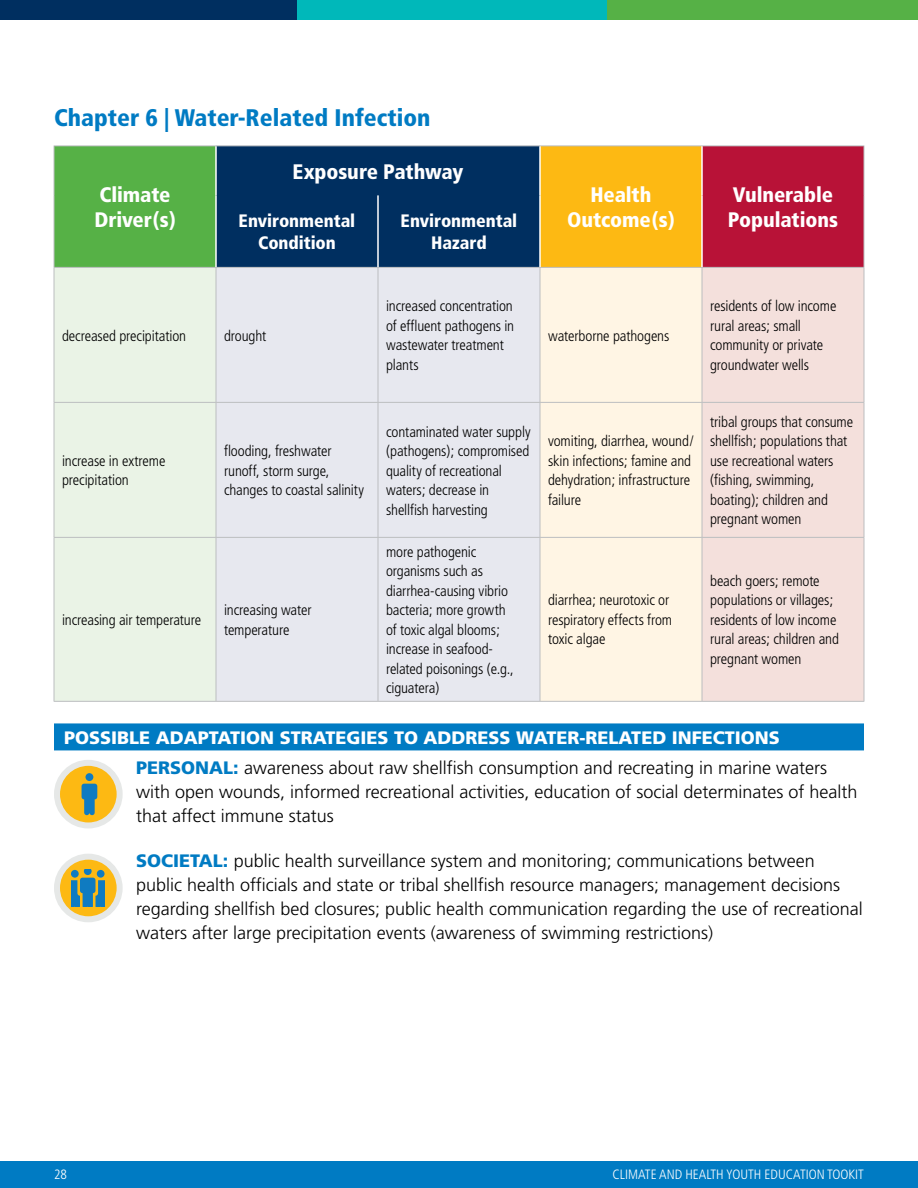
<style>
.page{position:relative;width:918px;height:1188px;background:#fff}
.page>*{position:absolute;margin:0;border:0;box-sizing:border-box;transform-origin:0 0}
.t1{font:900 condensed 24px "Frutiger";color:#007bc3}
.t2{font:900 condensed 21px/25.2px "Frutiger";letter-spacing:-.005em;color:#fff}
.t3{font:300 18px/24px "Frutiger";color:#000}
.t4{font:900 condensed 18px/21.6px "Frutiger";color:#fff;text-align:center}
.t5{font:300 condensed 15px/19.5px "Frutiger";letter-spacing:-.01em;color:#000}
.t6{font:300 condensed 13.5px "Frutiger";color:#fff}
.s1{font-weight:900;color:#fff}
.s2{font-weight:900;color:#007bc3}
</style>
<div class="page">
<div style="left:0;top:1161px;width:918px;height:27px;background:#007bc3"></div>
<div style="left:0;top:0;width:297px;height:20px;background:#002f60"></div>
<div style="left:297px;top:0;width:311px;height:20px;background:#00b8ba"></div>
<div style="left:608px;top:0;width:310px;height:20px;background:#56b146"></div>
<div style="left:54px;top:723px;width:810px;height:27px;background:#007bc3"></div>
<div style="left:54px;top:146px;width:162px;height:121px;background:#56b146"></div>
<div style="left:217px;top:147px;width:322px;height:120px;background:#002f60"></div>
<div style="left:540px;top:146px;width:162px;height:121px;background:#fdb913"></div>
<div style="left:702px;top:146px;width:162px;height:121px;background:#b81237"></div>
<div style="left:55px;top:268px;width:161px;height:433px;background:#eaf3e6"></div>
<div style="left:217px;top:268px;width:323px;height:433px;background:#e7e8ef"></div>
<div style="left:541px;top:268px;width:161px;height:433px;background:#fff5e4"></div>
<div style="left:703px;top:268px;width:161px;height:433px;background:#f4e0dc"></div>
<hr style="left:54px;top:146px;width:162px;height:1px;background:#bcbec0">
<hr style="left:54px;top:146px;width:1px;height:49px;background:#bcbec0">
<hr style="left:54px;top:195px;width:1px;height:72px;background:#bcbec0">
<hr style="left:540px;top:146px;width:162px;height:1px;background:#bcbec0">
<hr style="left:702px;top:146px;width:162px;height:1px;background:#bcbec0">
<hr style="left:864px;top:146px;width:1px;height:49px;background:#bcbec0">
<hr style="left:864px;top:195px;width:1px;height:72px;background:#bcbec0">
<hr style="left:216px;top:146px;width:162px;height:1px;background:#bcbec0">
<hr style="left:378px;top:146px;width:162px;height:1px;background:#bcbec0">
<hr style="left:54px;top:267px;width:162px;height:1px;background:#bcbec0">
<hr style="left:54px;top:268px;width:1px;height:134px;background:#bcbec0">
<hr style="left:216px;top:267px;width:162px;height:1px;background:#bcbec0">
<hr style="left:216px;top:268px;width:1px;height:134px;background:#bcbec0">
<hr style="left:378px;top:267px;width:162px;height:1px;background:#bcbec0">
<hr style="left:378px;top:268px;width:1px;height:134px;background:#bcbec0">
<hr style="left:540px;top:267px;width:162px;height:1px;background:#bcbec0">
<hr style="left:540px;top:268px;width:1px;height:134px;background:#bcbec0">
<hr style="left:702px;top:267px;width:162px;height:1px;background:#bcbec0">
<hr style="left:702px;top:268px;width:1px;height:134px;background:#bcbec0">
<hr style="left:864px;top:268px;width:1px;height:134px;background:#bcbec0">
<hr style="left:54px;top:402px;width:162px;height:1px;background:#bcbec0">
<hr style="left:54px;top:403px;width:1px;height:134px;background:#bcbec0">
<hr style="left:216px;top:402px;width:162px;height:1px;background:#bcbec0">
<hr style="left:216px;top:403px;width:1px;height:134px;background:#bcbec0">
<hr style="left:378px;top:402px;width:162px;height:1px;background:#bcbec0">
<hr style="left:378px;top:403px;width:1px;height:134px;background:#bcbec0">
<hr style="left:540px;top:402px;width:162px;height:1px;background:#bcbec0">
<hr style="left:540px;top:403px;width:1px;height:134px;background:#bcbec0">
<hr style="left:702px;top:402px;width:162px;height:1px;background:#bcbec0">
<hr style="left:702px;top:403px;width:1px;height:134px;background:#bcbec0">
<hr style="left:864px;top:403px;width:1px;height:134px;background:#bcbec0">
<hr style="left:54px;top:537px;width:162px;height:1px;background:#bcbec0">
<hr style="left:54px;top:538px;width:1px;height:163px;background:#bcbec0">
<hr style="left:216px;top:537px;width:162px;height:1px;background:#bcbec0">
<hr style="left:216px;top:538px;width:1px;height:163px;background:#bcbec0">
<hr style="left:378px;top:537px;width:162px;height:1px;background:#bcbec0">
<hr style="left:378px;top:538px;width:1px;height:163px;background:#bcbec0">
<hr style="left:540px;top:537px;width:162px;height:1px;background:#bcbec0">
<hr style="left:540px;top:538px;width:1px;height:163px;background:#bcbec0">
<hr style="left:702px;top:537px;width:162px;height:1px;background:#bcbec0">
<hr style="left:702px;top:538px;width:1px;height:163px;background:#bcbec0">
<hr style="left:864px;top:538px;width:1px;height:163px;background:#bcbec0">
<hr style="left:54px;top:701px;width:162px;height:1px;background:#bcbec0">
<hr style="left:216px;top:701px;width:162px;height:1px;background:#bcbec0">
<hr style="left:378px;top:701px;width:162px;height:1px;background:#bcbec0">
<hr style="left:540px;top:701px;width:162px;height:1px;background:#bcbec0">
<hr style="left:702px;top:701px;width:162px;height:1px;background:#bcbec0">
<hr style="left:215px;top:146px;width:2px;height:49px;background:#fff">
<hr style="left:539px;top:146px;width:2px;height:49px;background:#fff">
<hr style="left:701px;top:146px;width:2px;height:49px;background:#fff">
<hr style="left:701px;top:195px;width:2px;height:72px;background:#fff">
<hr style="left:215px;top:195px;width:2px;height:72px;background:#fff">
<hr style="left:377px;top:195px;width:2px;height:72px;background:#fff">
<hr style="left:539px;top:195px;width:2px;height:72px;background:#fff">
<svg style="left:57px;top:763px;width:63px;height:62px;background:#f8be2d"></svg>
<svg style="left:82px;top:784px;width:15px;height:31px"></svg>
<div style="left:85px;top:773px;width:8px;height:8px;background:#0f7bc1;border-radius:50%"></div>
<div style="left:54px;top:760px;width:69px;height:68px;border:6px solid #e6e8e7;border-radius:50%"></div>
<svg style="left:57px;top:857px;width:63px;height:62px;background:#efbe3e"></svg>
<svg style="left:71px;top:870px;width:33px;height:36px"></svg>
<div style="left:54px;top:854px;width:69px;height:68px;border:6px solid #e6e8e7;border-radius:50%"></div>
<h1 class="t1" style="left:54px;top:103px;width:378px">Chapter 6 | Water-Related Infection</h1>
<h2 class="t2" style="left:94px;top:182px;width:83px">Climate<br>Driver(s)</h2>
<h2 class="t2" style="left:293px;top:159px;width:172px">Exposure Pathway</h2>
<h2 class="t2" style="left:567px;top:182px;width:109px;text-align:center">Health<br>Outcome(s)</h2>
<h2 class="t2" style="left:733px;top:182px;width:102px">Vulnerable</h2>
<p class="t4" style="left:239px;top:210px;width:118px">Environmental</p>
<h2 class="t2" style="left:728px;top:207px;width:112px">Populations</h2>
<p class="t4" style="left:258px;top:232px;width:79px">Condition</p>
<p class="t4" style="left:401px;top:210px;width:118px">Environmental<br>Hazard</p>
<p class="t5" style="left:62px;top:326px;width:126px">decreased precipitation</p>
<p class="t5" style="left:224px;top:326px;width:44px">drought</p>
<p class="t5" style="left:62px;top:451px;width:105px">increase in extreme precipitation</p>
<p class="t5" style="left:224px;top:441px;width:141px">flooding, freshwater runoff, storm surge, changes to coastal salinity</p>
<p class="t5" style="left:62px;top:610px;width:141px">increasing air temperature</p>
<p class="t5" style="left:224px;top:601px;width:89px">increasing water temperature</p>
<p class="t5" style="left:386px;top:297px;width:130px">increased concentration of effluent pathogens in wastewater treatment plants</p>
<p class="t5" style="left:548px;top:326px;width:123px">waterborne pathogens</p>
<p class="t5" style="left:710px;top:297px;width:128px">residents of low income rural areas; small community or private groundwater wells</p>
<p class="t5" style="left:386px;top:422px;width:146px">contaminated water supply (pathogens); compromised quality of recreational waters; decrease in shellfish harvesting</p>
<p class="t5" style="left:548px;top:432px;width:147px">vomiting, diarrhea, wound/ skin infections; famine and dehydration; infrastructure failure</p>
<p class="t5" style="left:386px;top:542px;width:129px">more pathogenic organisms such as diarrhea-causing vibrio bacteria; more growth of toxic algal blooms; increase in seafood&shy;related poisonings (e.g., ciguatera)</p>
<p class="t5" style="left:548px;top:591px;width:126px">diarrhea; neurotoxic or respiratory effects from toxic algae</p>
<p class="t5" style="left:710px;top:412px;width:145px">tribal groups that consume shellfish; populations that use recreational waters (fishing, swimming, boating); children and pregnant women</p>
<p class="t5" style="left:710px;top:571px;width:130px">beach goers; remote populations or villages; residents of low income rural areas; children and pregnant women</p>
<p class="t3" style="left:136px;top:722px;width:693px;line-height:30.8px;text-indent:-72px"><span class="s1">POSSIBLE ADAPTATION STRATEGIES TO ADDRESS WATER-RELATED INFECTIONS<br></span><span class="s2">PERSONAL:</span> awareness about raw shellfish consumption and recreating in marine waters</p>
<p class="t3" style="left:136px;top:780px;width:723px">with open wounds, informed recreational activities, education of social determinates of health that affect immune status</p>
<p class="t3" style="left:136px;top:848px;width:728px"><span class="s2">SOCIETAL:</span> public health surveillance system and monitoring; communications between public health officials and state or tribal shellfish resource managers; management decisions regarding shellfish bed closures; public health communication regarding the use of recreational waters after large precipitation events (awareness of swimming restrictions)</p>
<p class="t6" style="left:54px;top:1167px;width:14px">28</p>
<p class="t6" style="left:613px;top:1167px;width:253px">CLIMATE AND HEALTH YOUTH EDUCATION TOOKIT</p>
</div>
